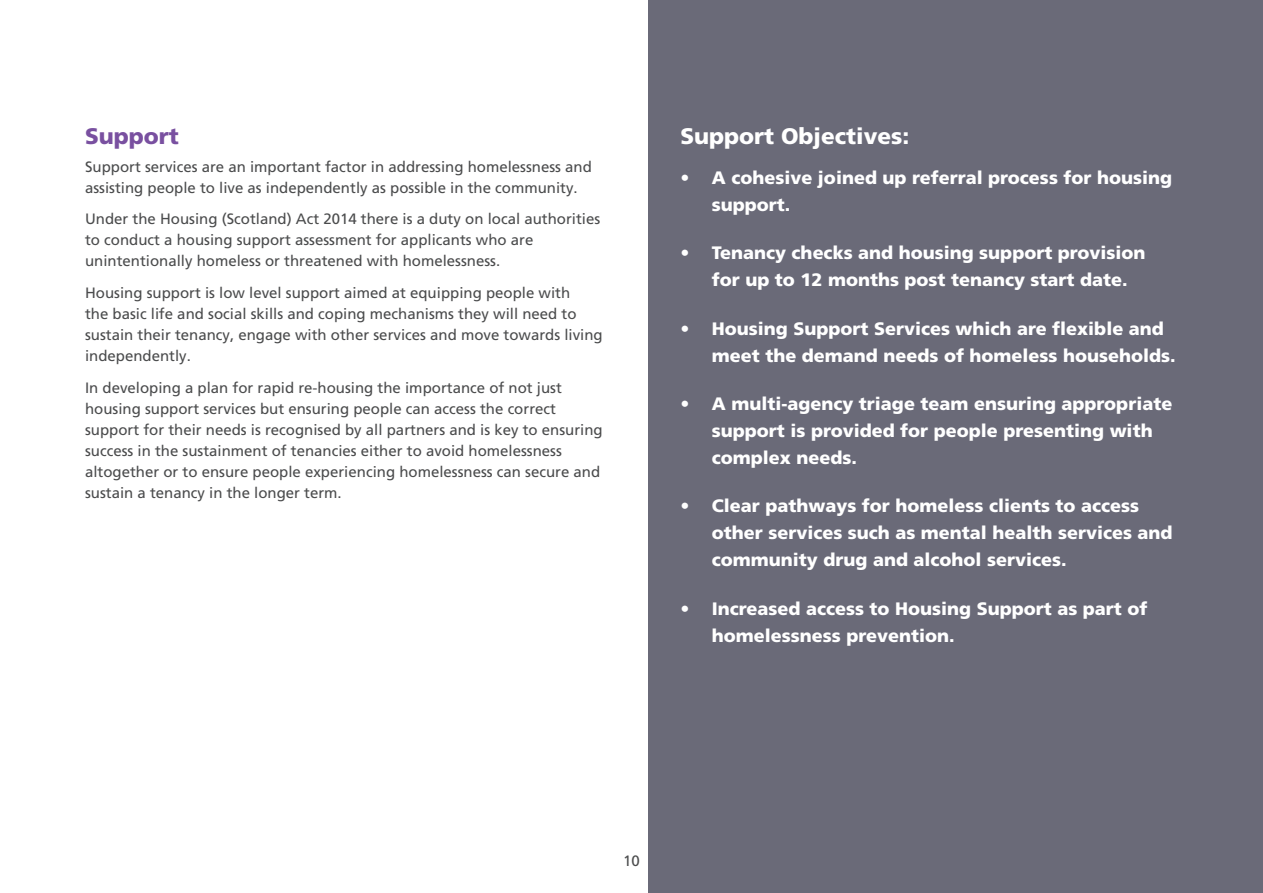
<style>
.page{position:relative;width:1263px;height:893px;background:#fff}
.page>*{position:absolute;margin:0;border:0;box-sizing:border-box;transform-origin:0 0}
.Heading{font:900 22.5px "Frutiger LT Pro";color:#fff}
.Heading-2{font:900 22.5px "Frutiger LT Pro";color:#7950a0}
.t1{font:900 18px/27px "Frutiger LT Pro";color:#fff}
.Body_Text{font:15px/21px "Frutiger LT Pro";color:#4b4c4d}
</style>
<div class="page">
<div style="left:648px;top:0;width:615px;height:893px;background:#6a6a78"></div>
<p class="Heading-2" style="left:85px;top:123px;width:95px">Support</p>
<p class="Body_Text" style="left:85px;top:156px;width:508px">Support services are an important factor in addressing homelessness and assisting people to live as independently as possible in the community.</p>
<p class="Body_Text" style="left:85px;top:209px;width:517px">Under the Housing (Scotland) Act 2014 there is a duty on local authorities to conduct a housing support assessment for applicants who are unintentionally homeless or threatened with homelessness.</p>
<p class="Body_Text" style="left:85px;top:282px;width:519px">Housing support is low level support aimed at equipping people with<br>the basic life and social skills and coping mechanisms they will need to sustain their tenancy, engage with other services and move towards living independently.</p>
<p class="Body_Text" style="left:85px;top:377px;width:519px">In developing a plan for rapid re-housing the importance of not just housing support services but ensuring people can access the correct support for their needs is recognised by all partners and is key to ensuring success in the sustainment of tenancies either to avoid homelessness altogether or to ensure people experiencing homelessness can secure and sustain a tenancy in the longer term.</p>
<p class="Heading" style="left:680px;top:123px;width:230px">Support Objectives:</p>
<p class="t1" style="left:712px;top:164px;width:462px;text-indent:-32px">• A cohesive joined up referral process for housing support.</p>
<p class="t1" style="left:712px;top:240px;width:435px;text-indent:-32px">• Tenancy checks and housing support provision for up to 12 months post tenancy start date.</p>
<p class="t1" style="left:712px;top:315px;width:465px;text-indent:-32px">• Housing Support Services which are flexible and meet the demand needs of homeless households.</p>
<p class="t1" style="left:712px;top:390px;width:462px;text-indent:-32px">• A multi-agency triage team ensuring appropriate support is provided for people presenting with complex needs.</p>
<p class="t1" style="left:712px;top:492px;width:462px;text-indent:-32px">• Clear pathways for homeless clients to access other services such as mental health services and community drug and alcohol services.</p>
<p class="t1" style="left:712px;top:595px;width:437px;text-indent:-32px">• Increased access to Housing Support as part of homelessness prevention.</p>
<p class="Body_Text" style="left:623px;top:850px;width:18px">10</p>
</div>
